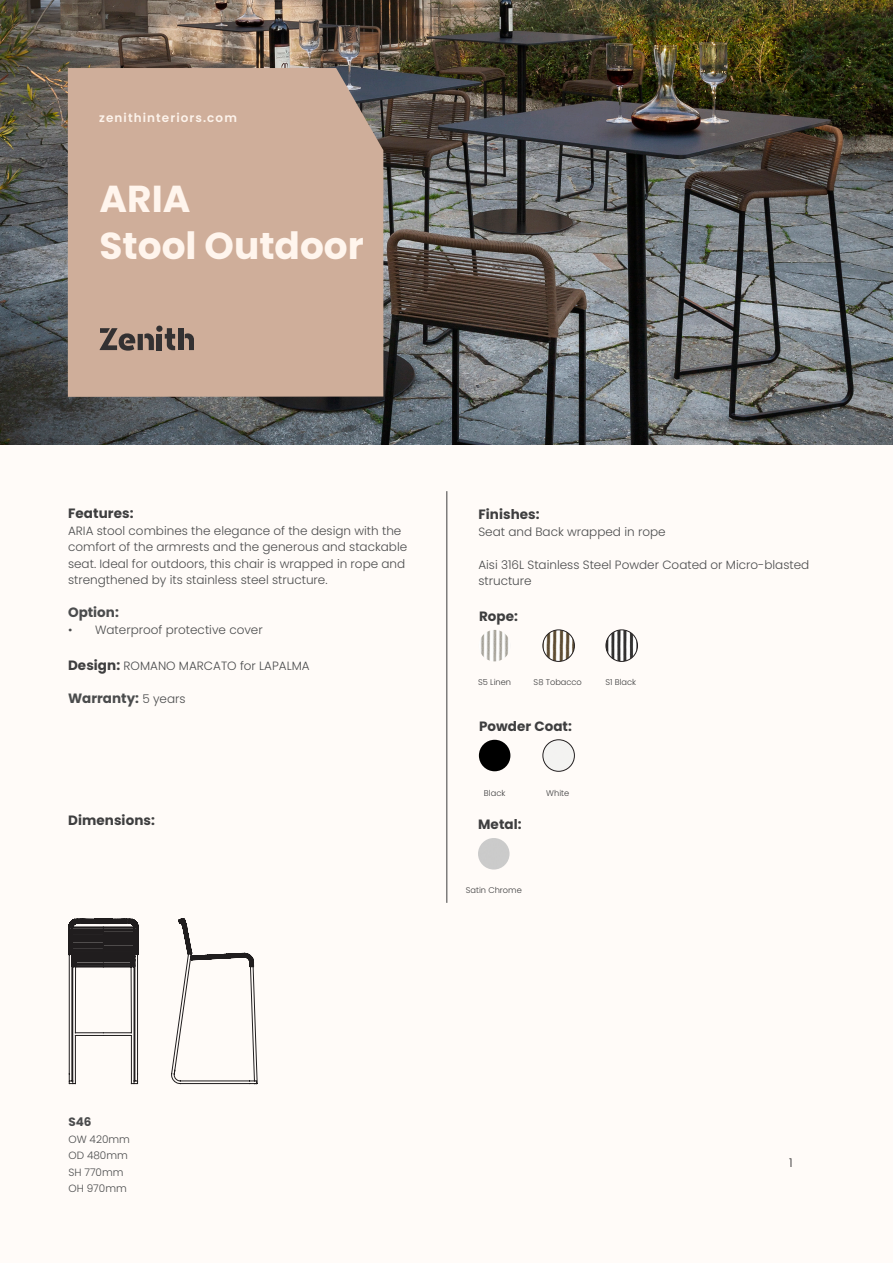
<style>
.page{position:relative;width:893px;height:1263px;background:#fffbf8}
.page>*{position:absolute;margin:0;border:0;box-sizing:border-box;transform-origin:0 0}
.PRODUCT_NAME{font:700 37.5px "Poppins";color:#fff5ed}
.t1{font:700 13.5px "Poppins";letter-spacing:.005em;color:#3e3e3f}
.COPY{font:700 13.5px "Poppins";color:#4b4c4d}
.COPY-2{font:300 12px/16.5px "Poppins";color:#4b4c4d}
.WEBSITE_TOP_LEFT{font:600 12px "Poppins";letter-spacing:.09em;color:#fdf3eb}
.t2{font:700 12px "Poppins";color:#4b4c4d}
.t3{font:300 12px "Poppins";color:#312f30}
.t4{font:300 10.5px "Poppins";color:#4b4c4d}
.COLOURS_SPECS{font:300 8.25px "Poppins";color:#3e3e3f}
.s1{font-weight:700;font-size:13.5px;color:#3e3e3f}
.s2{font-weight:300;font-size:12px}
</style>
<div class="page">
<img style="left:543px;top:630px;width:31px;height:31px;border-radius:16px">
<div style="left:543px;top:630px;width:32px;height:32px;border:1px solid #231f20;border-radius:50%"></div>
<img style="left:479px;top:630px;width:31px;height:31px;border-radius:16px">
<img style="left:543px;top:740px;width:31px;height:31px;border-radius:16px">
<div style="left:543px;top:739px;width:32px;height:32px;border:1px solid #231f20;border-radius:50%"></div>
<img style="left:479px;top:740px;width:31px;height:31px;border-radius:16px">
<img style="left:478px;top:838px;width:32px;height:31px;border-radius:16px">
<img style="left:0;top:0;width:893px;height:444px">
<div style="left:68px;top:68px;width:315px;height:329px;background:#cfae9a"></div>
<hr style="left:447px;top:491px;width:1px;height:412px;background:#3e3e3f">
<div style="left:157px;top:334px;width:5px;height:16px;background:#333132"></div>
<div style="left:156px;top:326px;width:7px;height:6px;background:#333132;border-radius:50%"></div>
<svg style="left:165px;top:328px;width:10px;height:23px"></svg>
<div style="left:178px;top:328px;width:5px;height:22px;background:#333132"></div>
<svg style="left:185px;top:333px;width:9px;height:17px"></svg>
<svg style="left:100px;top:328px;width:54px;height:23px"></svg>
<img style="left:606px;top:630px;width:31px;height:31px;border-radius:16px">
<div style="left:606px;top:630px;width:32px;height:32px;border:1px solid #231f20;border-radius:50%"></div>
<svg style="left:68px;top:918px;width:71px;height:166px"></svg>
<svg style="left:171px;top:918px;width:87px;height:166px"></svg>
<p class="WEBSITE_TOP_LEFT" style="left:99px;top:111px;width:139px">zenithinteriors.com</p>
<p class="PRODUCT_NAME" style="left:100px;top:177px;width:92px">ARIA</p>
<p class="PRODUCT_NAME" style="left:100px;top:224px;width:266px">Stool Outdoor</p>
<p class="t1" style="left:68px;top:506px;width:67px">Features:</p>
<p class="COPY-2" style="left:68px;top:522px;width:341px">ARIA stool combines the elegance of the design with the comfort of the armrests and the generous and stackable seat. Ideal for outdoors, this chair is wrapped in rope and strengthened by its stainless steel structure.</p>
<p class="COPY" style="left:68px;top:605px;width:52px">Option:</p>
<p class="COPY-2" style="left:68px;top:621px;width:196px">• Waterproof protective cover</p>
<p class="COPY-2" style="left:68px;top:657px;width:243px"><span class="s1">Design:</span> ROMANO MARCATO for LAPALMA</p>
<p class="COPY" style="left:68px;top:690px;width:119px">Warranty: <span class="s2">5 years</span></p>
<p class="t1" style="left:68px;top:813px;width:88px">Dimensions:</p>
<p class="t1" style="left:478px;top:507px;width:63px">Finishes:</p>
<p class="COPY-2" style="left:478px;top:523px;width:189px">Seat and Back wrapped in rope</p>
<p class="COPY-2" style="left:478px;top:556px;width:332px">Aisi 316L Stainless Steel Powder Coated or Micro-blasted structure</p>
<p class="t1" style="left:479px;top:608px;width:40px">Rope:</p>
<p class="COLOURS_SPECS" style="left:478px;top:677px;width:35px">S5 Linen</p>
<p class="COLOURS_SPECS" style="left:534px;top:677px;width:50px">S8 Tobacco</p>
<p class="t1" style="left:479px;top:718px;width:94px">Powder Coat:</p>
<p class="COLOURS_SPECS" style="left:484px;top:789px;width:23px">Black</p>
<p class="COLOURS_SPECS" style="left:546px;top:789px;width:25px">White</p>
<p class="t1" style="left:478px;top:817px;width:45px">Metal:</p>
<p class="COLOURS_SPECS" style="left:466px;top:885px;width:58px">Satin Chrome</p>
<p class="COLOURS_SPECS" style="left:605px;top:677px;width:32px">S1 Black</p>
<p class="t2" style="left:68px;top:1115px;width:25px">S46</p>
<p class="t4" style="left:68px;top:1133px;width:63px">OW 420mm</p>
<p class="t4" style="left:68px;top:1149px;width:61px">OD 480mm</p>
<p class="t4" style="left:68px;top:1166px;width:57px">SH 770mm</p>
<p class="t4" style="left:68px;top:1182px;width:60px">OH 970mm</p>
<p class="t3" style="left:789px;top:1156px;width:5px">1</p>
</div>
